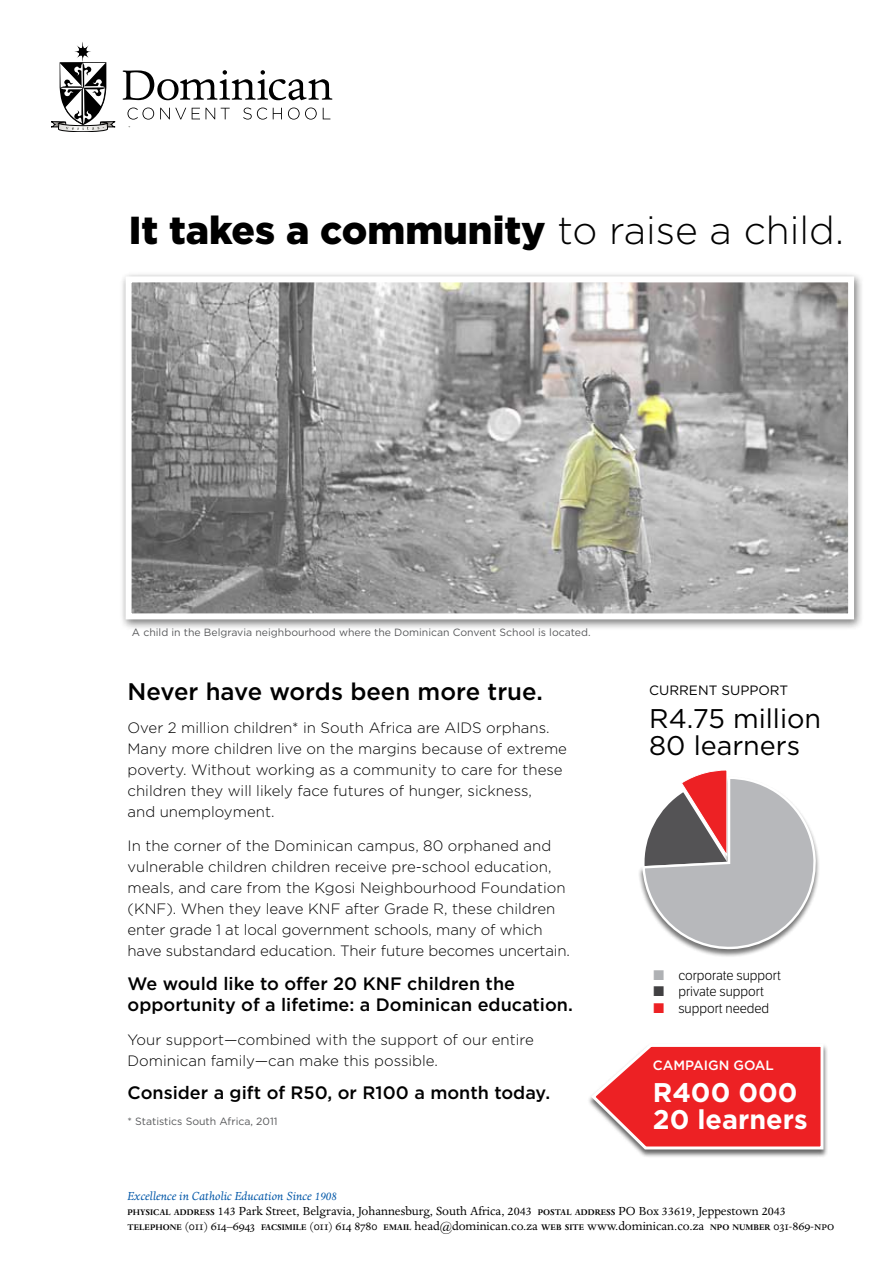
<style>
.page{position:relative;width:893px;height:1263px;background:#fff}
.page>*{position:absolute;margin:0;border:0;box-sizing:border-box;transform-origin:0 0}
.t1{font:900 39px "Gotham";color:#000}
.t2{font:27px/27px "Gotham";color:#000}
.t3{font:700 27px/27px "Gotham";color:#fff}
.t4{font:500 24px "Gotham";color:#000}
.t5{font:500 18px/21px "Gotham";color:#000}
.t6{font:300 15px/21px "Gotham";color:#000}
.t7{font:13.5px/15px "Dante";color:#000}
.t8{font:300 13.5px/16.5px "LFT Etica";color:#000}
.t9{font:13.5px "Gotham";color:#000}
.t10{font:500 13.5px "Gotham";color:#fff}
.t11{font:10.5px "Gotham";color:#58595b}
.t12{font:9.45px "Dante MT Bold Os F";color:#000}
.s1{font-weight:300}
.s2{font-style:italic;color:#0056a7}
.s3{font-family:"Dante MT Bold Os F";font-size:9.45px}
.s4{font-family:"Dante MT Regular SC";font-size:13.5px}
.s5{font-family:"Dante";font-size:13.5px}
</style>
<div class="page">
<div style="left:119px;top:271px;width:745px;height:359px;background:#000;opacity:.75"></div>
<img style="left:133px;top:283px;width:714px;height:329px">
<div style="left:126px;top:276px;width:728px;height:343px;border:6px solid #fff"></div>
<svg style="left:123px;top:70px;width:209px;height:30px"></svg>
<svg style="left:127px;top:108px;width:27px;height:12px"></svg>
<svg style="left:160px;top:108px;width:26px;height:11px"></svg>
<svg style="left:192px;top:108px;width:8px;height:11px"></svg>
<svg style="left:206px;top:108px;width:9px;height:11px"></svg>
<svg style="left:221px;top:108px;width:9px;height:11px"></svg>
<svg style="left:243px;top:108px;width:24px;height:12px"></svg>
<svg style="left:273px;top:108px;width:9px;height:11px"></svg>
<svg style="left:288px;top:108px;width:29px;height:12px"></svg>
<svg style="left:323px;top:108px;width:7px;height:11px"></svg>
<svg style="left:51px;top:42px;width:65px;height:90px"></svg>
<div style="left:587px;top:1043px;width:241px;height:115px;background:#000;opacity:.6"></div>
<svg style="left:589px;top:1043px;width:236px;height:108px"></svg>
<div style="left:638px;top:776px;width:182px;height:182px;background:#000;opacity:.6"></div>
<svg style="left:641px;top:770px;width:176px;height:180px"></svg>
<h1 class="t1" style="left:129px;top:206px;width:717px">It takes a community <span class="s1">to raise a child.</span></h1>
<p class="t11" style="left:132px;top:626px;width:460px">A child in the Belgravia neighbourhood where the Dominican Convent School is located.</p>
<h3 class="t4" style="left:128px;top:676px;width:417px">Never have words been more true.</h3>
<p class="t6" style="left:128px;top:717px;width:441px">Over 2 million children* in South Africa are AIDS orphans.<br>Many more children live on the margins because of extreme poverty. Without working as a community to care for these children they will likely face futures of hunger, sickness,<br>and unemployment.</p>
<p class="t6" style="left:128px;top:835px;width:444px">In the corner of the Dominican campus, 80 orphaned and vulnerable children children receive pre-school education, meals, and care from the Kgosi Neighbourhood Foundation (KNF). When they leave KNF after Grade R, these children enter grade 1 at local government schools, many of which have substandard education. Their future becomes uncertain.</p>
<p class="t5" style="left:128px;top:973px;width:447px">We would like to offer 20 KNF children the opportunity of a lifetime: a Dominican education.</p>
<p class="t6" style="left:128px;top:1029px;width:408px">Your support—combined with the support of our entire<br>Dominican family—can make this possible.</p>
<p class="t5" style="left:128px;top:1082px;width:424px">Consider a gift of R50, or R100 a month today.</p>
<p class="t11" style="left:128px;top:1114px;width:151px">* Statistics South Africa, 2011</p>
<p class="t9" style="left:649px;top:682px;width:141px">CURRENT SUPPORT</p>
<h2 class="t2" style="left:649px;top:705px;width:173px">R4.75 million<br>80 learners</h2>
<p class="t8" style="left:678px;top:967px;width:104px">corporate support private support support needed</p>
<p class="t10" style="left:653px;top:1057px;width:123px">CAMPAIGN GOAL</p>
<h2 class="t3" style="left:653px;top:1079px;width:156px">R400 000<br>20 learners</h2>
<p class="t7" style="left:128px;top:1189px;width:660px"><span class="s2">Excellence in Catholic Education Since 1908<br></span><span class="s3">PHYSICAL ADDRESS</span> 143 Park Street, Belgravia, Johannesburg, South Africa, 2043 <span class="s3">POSTAL ADDRESS</span> PO Box 33619, Jeppestown 2043</p>
<p class="t12" style="left:128px;top:1222px;width:708px">TELEPHONE <span class="s4">(011) 614–6943</span> FACSIMILE <span class="s4">(011) 614 8780</span> EMAIL <span class="s5">head@dominican.co.za</span> WEB SITE <span class="s5">www.dominican.co.za</span> NPO NUMBER <span class="s4">031-869-npo</span></p>
</div>
